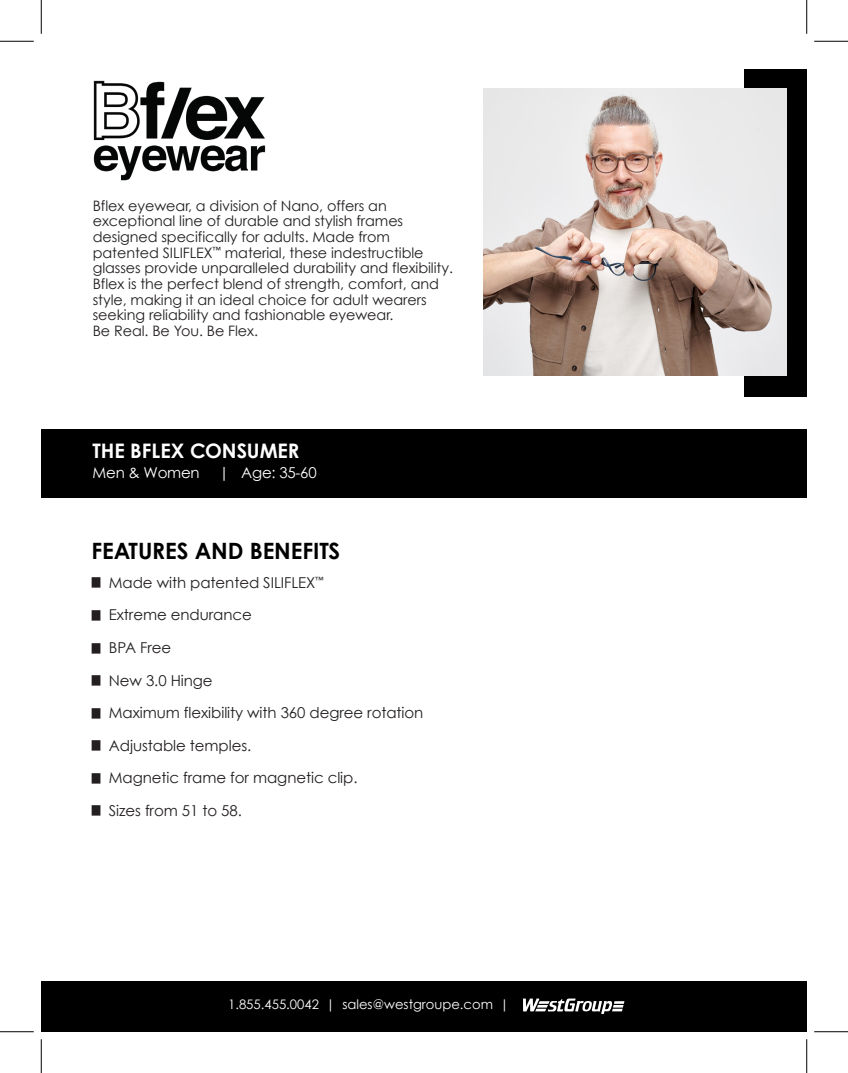
<style>
.page{position:relative;width:848px;height:1073px;background:#fff}
.page>*{position:absolute;margin:0;border:0;box-sizing:border-box;transform-origin:0 0}
.t1{font:700 22.5px "Century Gothic";letter-spacing:-.005em;color:#000}
.t2{font:700 20px "Century Gothic";letter-spacing:-.005em;color:#fff}
.t3{font:15px/32.5px "Century Gothic";letter-spacing:-.005em;color:#231f20}
.t4{font:15px "Century Gothic";letter-spacing:-.015em;color:#fff}
.t5{font:14.38px/15.6px "Century Gothic";letter-spacing:-.005em;color:#231f20}
.t6{font:13.12px "Century Gothic";color:#fff}
</style>
<div class="page">
<div style="left:41px;top:982px;width:765px;height:49px;background:#000"></div>
<hr style="left:41px;top:981px;width:765px;height:3px;background:#000">
<div style="left:41px;top:429px;width:765px;height:69px;background:#000"></div>
<div style="left:743px;top:70px;width:63px;height:327px;background:#000"></div>
<img style="left:483px;top:88px;width:303px;height:288px">
<svg style="left:522px;top:998px;width:102px;height:16px"></svg>
<img style="left:93px;top:80px;width:173px;height:101px">
<hr style="left:0;top:41px;width:34px;height:1px;background:#000">
<hr style="left:814px;top:41px;width:34px;height:1px;background:#000">
<hr style="left:0;top:1031px;width:34px;height:1px;background:#000">
<hr style="left:814px;top:1031px;width:34px;height:1px;background:#000">
<hr style="left:41px;top:0;width:1px;height:34px;background:#000">
<hr style="left:41px;top:1039px;width:1px;height:33px;background:#000">
<hr style="left:806px;top:0;width:1px;height:34px;background:#000">
<hr style="left:806px;top:1039px;width:1px;height:33px;background:#000">
<p class="t5" style="left:93px;top:197px;width:362px">Bflex eyewear, a division of Nano, offers an exceptional line of durable and stylish frames designed specifically for adults. Made from patented SILIFLEX<sup>™</sup> material, these indestructible glasses provide unparalleled durability and flexibility.<br>Bflex is the perfect blend of strength, comfort, and style, making it an ideal choice for adult wearers seeking reliability and fashionable eyewear.<br>Be Real. Be You. Be Flex.</p>
<h2 class="t2" style="left:93px;top:435px;width:208px">THE BFLEX CONSUMER</h2>
<p class="t4" style="left:93px;top:462px;width:109px">Men &amp; Women</p>
<p class="t4" style="left:219px;top:462px;width:99px">| Age: 35-60</p>
<h1 class="t1" style="left:91px;top:534px;width:250px">FEATURES AND BENEFITS</h1>
<p class="t3" style="left:92px;top:566px;width:333px"><sup>█</sup> Made with patented SILIFLEX<sup>™<br></sup><sup>█</sup> Extreme endurance<br><sup>█</sup> BPA Free<br><sup>█</sup> New 3.0 Hinge<br><sup>█</sup> Maximum flexibility with 360 degree rotation <sup>█</sup> Adjustable temples.<br><sup>█</sup> Magnetic frame for magnetic clip.<br><sup>█</sup> Sizes from 51 to 58.</p>
<p class="t6" style="left:228px;top:995px;width:282px">1.855.455.0042 | sales@westgroupe.com |</p>
</div>
